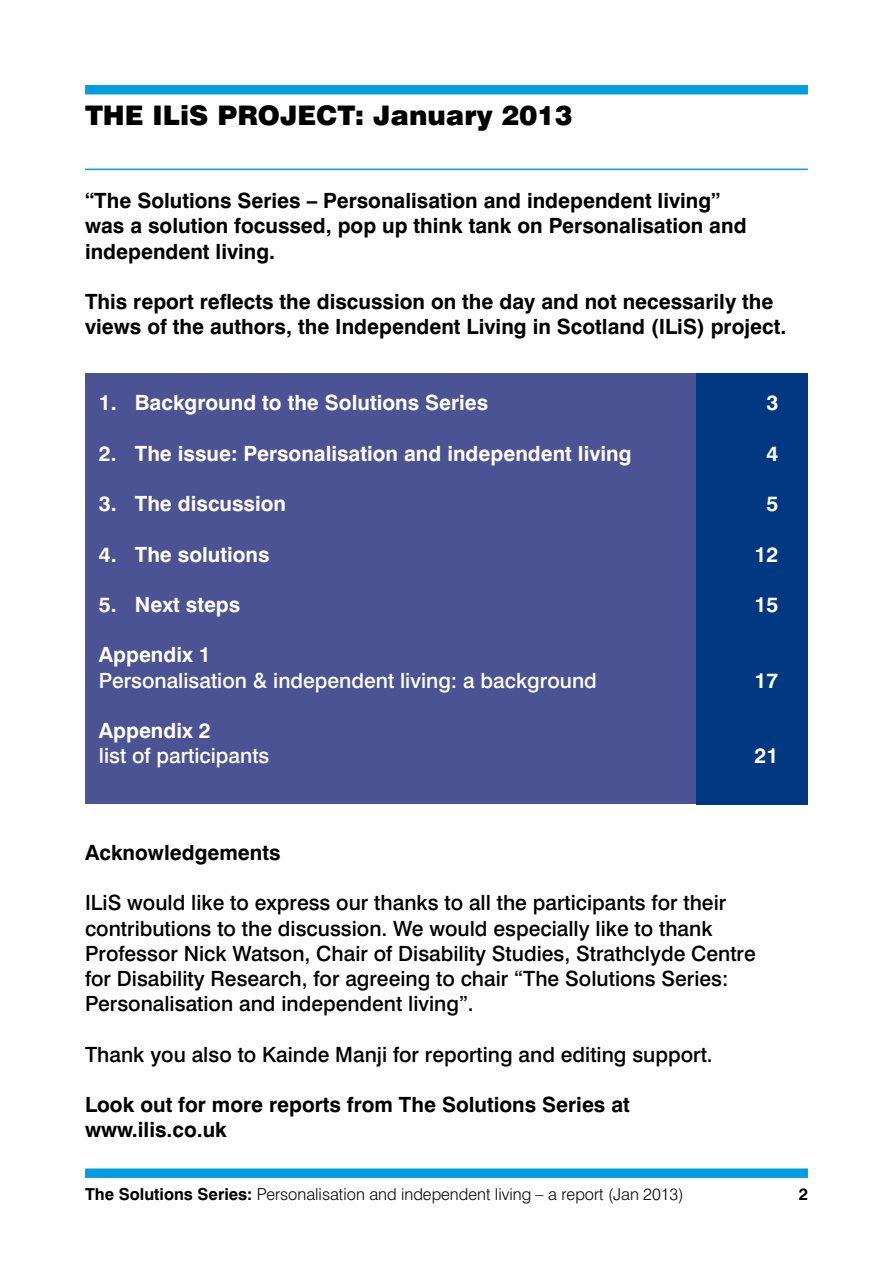
<style>
.page{position:relative;width:893px;height:1263px;background:#fff}
.page>*{position:absolute;margin:0;border:0;box-sizing:border-box;transform-origin:0 0}
.t1{font:900 27px "Swiss 721 BT";color:#000}
.t2{font:500 21px/25.2px "Swiss 721 BT";color:#000}
.t3{font:700 21px/25.2px "Swiss 721 BT";color:#000}
.t4{font:700 21px "Swiss 721 BT";color:#fff}
.t5{font:500 21px "Swiss 721 BT";color:#fff}
.t6{font:300 16.5px "Swiss 721 BT";color:#000}
.t7{font:700 16.5px "Swiss 721 BT";color:#000}
.s1{font-weight:700}
</style>
<div class="page">
<div style="left:85px;top:373px;width:723px;height:431px;background:#4b5394"></div>
<svg style="left:85px;top:85px;width:723px;height:9px;background:#019ee0"></svg>
<svg style="left:85px;top:1168px;width:723px;height:10px;background:#0ea3e1"></svg>
<hr style="left:85px;top:169px;width:723px;height:1px;background:#009ee0">
<div style="left:696px;top:374px;width:112px;height:431px;background:#003882"></div>
<p class="t1" style="left:85px;top:99px;width:489px">THE ILiS PROJECT: January 2013</p>
<p class="t3" style="left:85px;top:188px;width:663px">“The Solutions Series – Personalisation and independent living” was a solution focussed, pop up think tank on Personalisation and independent living.</p>
<p class="t3" style="left:85px;top:289px;width:703px">This report reflects the discussion on the day and not necessarily the views of the authors, the Independent Living in Scotland (ILiS) project.</p>
<p class="t4" style="left:99px;top:390px;width:391px">1. Background to the Solutions Series</p>
<p class="t4" style="left:766px;top:390px;width:13px">3</p>
<p class="t4" style="left:99px;top:440px;width:534px">2. The issue: Personalisation and independent living</p>
<p class="t4" style="left:766px;top:440px;width:13px">4</p>
<p class="t4" style="left:99px;top:491px;width:189px">3. The discussion</p>
<p class="t4" style="left:766px;top:491px;width:13px">5</p>
<p class="t4" style="left:99px;top:541px;width:172px">4. The solutions</p>
<p class="t4" style="left:755px;top:541px;width:25px">12</p>
<p class="t4" style="left:99px;top:592px;width:143px">5. Next steps</p>
<p class="t4" style="left:755px;top:592px;width:25px">15</p>
<p class="t4" style="left:99px;top:642px;width:113px">Appendix 1</p>
<p class="t5" style="left:99px;top:667px;width:499px">Personalisation &amp; independent living: a background</p>
<p class="t4" style="left:755px;top:667px;width:25px">17</p>
<p class="t4" style="left:99px;top:718px;width:113px">Appendix 2</p>
<p class="t5" style="left:99px;top:743px;width:172px">list of participants</p>
<p class="t4" style="left:755px;top:743px;width:25px">21</p>
<p class="t3" style="left:85px;top:840px;width:197px">Acknowledgements</p>
<p class="t2" style="left:85px;top:890px;width:672px">ILiS would like to express our thanks to all the participants for their contributions to the discussion. We would especially like to thank Professor Nick Watson, Chair of Disability Studies, Strathclyde Centre for Disability Research, for agreeing to chair “The Solutions Series:<br>Personalisation and independent living”.</p>
<p class="t2" style="left:85px;top:1041px;width:629px">Thank you also to Kainde Manji for reporting and editing support.</p>
<p class="t3" style="left:85px;top:1092px;width:546px">Look out for more reports from The Solutions Series at www.ilis.co.uk</p>
<p class="t6" style="left:85px;top:1184px;width:600px"><span class="s1">The Solutions Series:</span> Personalisation and independent living – a report (Jan 2013)</p>
<p class="t7" style="left:799px;top:1184px;width:11px">2</p>
</div>
